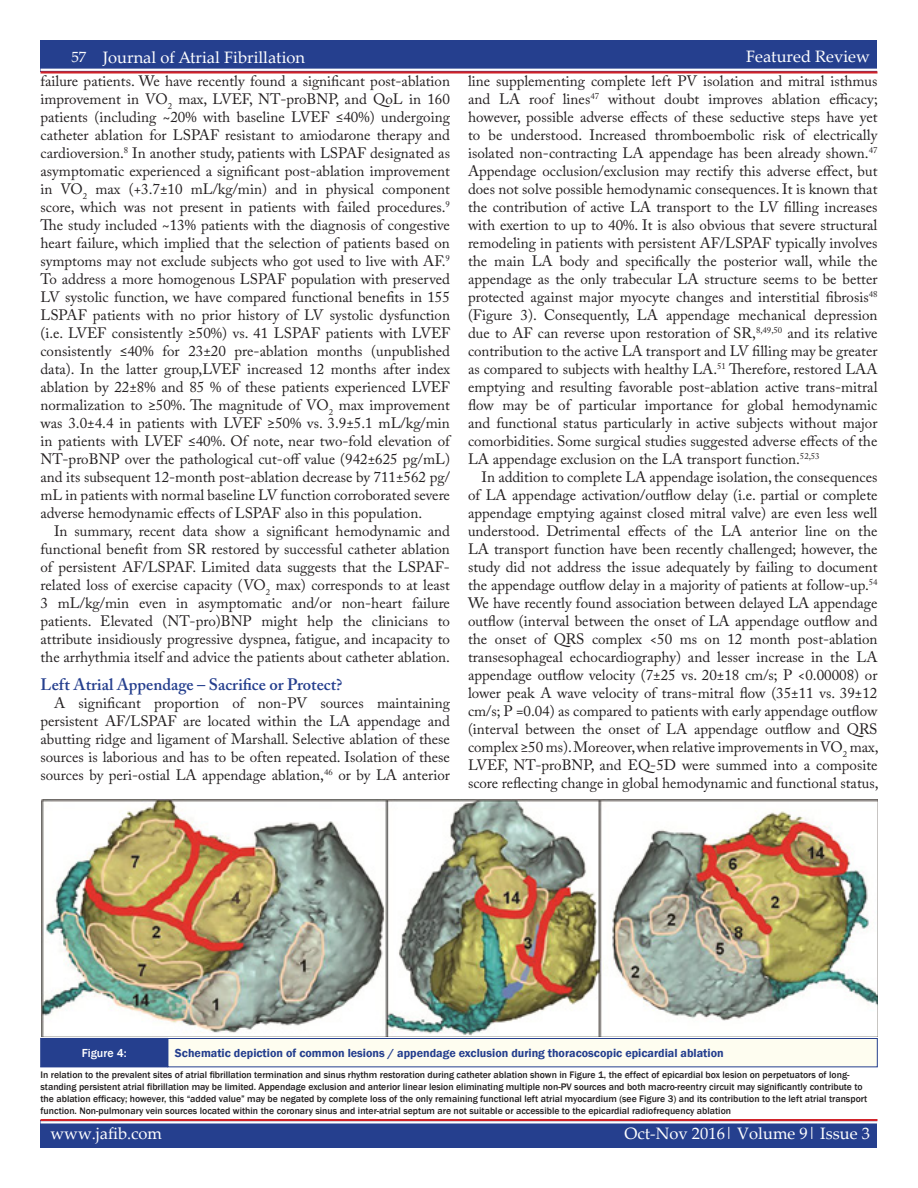
<style>
.page{position:relative;width:918px;height:1188px;background:#fff}
.page>*{position:absolute;margin:0;border:0;box-sizing:border-box;transform-origin:0 0}
.t1{font:16.5px "Palatino Linotype";color:#fff}
._10_Body_Text{font:600 16.5px "Adobe Caslon Pro";color:#253f8e}
._10_Body_Text-2{font:15px/18px "Adobe Caslon Pro";color:#231f20;text-align:justify}
.t2{font:600 12px "Franklin Gothic";color:#253f8e}
.t3{font:500 12px "Franklin Gothic";color:#fff}
.Figure_text{font:500 9.75px/11.7px "Franklin Gothic";color:#231f20}
</style>
<div class="page">
<div style="left:40px;top:1120px;width:838px;height:28px;background:#253f8e"></div>
<hr style="left:40px;top:1119px;width:838px;height:2px;background:#d1232a">
<hr style="left:40px;top:1121px;width:838px;height:3px;background:#fff">
<div style="left:40px;top:40px;width:838px;height:32px;background:#253f8e"></div>
<hr style="left:40px;top:71px;width:838px;height:3px;background:#d1232a">
<hr style="left:40px;top:69px;width:838px;height:2px;background:#fff">
<img style="left:41px;top:799px;width:837px;height:238px">
<div style="left:41px;top:1038px;width:127px;height:29px;background:#253f8e"></div>
<div style="left:168px;top:1039px;width:709px;height:28px;background:#fefdf0"></div>
<div style="left:168px;top:1038px;width:710px;height:29px;border:1px solid #253f8e"></div>
<p class="t1" style="left:746px;top:45px;width:125px">Featured Review</p>
<p class="_10_Body_Text-2" style="left:468px;top:72px;width:411px">line supplementing complete left PV isolation and mitral isthmus and LA roof lines<sup>47</sup> without doubt improves ablation efficacy; however, possible adverse effects of these seductive steps have yet to be understood. Increased thromboembolic risk of electrically isolated non-contracting LA appendage has been already shown.<sup>47<br></sup>Appendage occlusion/exclusion may rectify this adverse effect, but does not solve possible hemodynamic consequences. It is known that the contribution of active LA transport to the LV filling increases with exertion to up to 40%. It is also obvious that severe structural remodeling in patients with persistent AF/LSPAF typically involves the main LA body and specifically the posterior wall, while the appendage as the only trabecular LA structure seems to be better protected against major myocyte changes and interstitial fibrosis<sup>48 </sup>(Figure 3). Consequently, LA appendage mechanical depression due to AF can reverse upon restoration of SR,<sup>8,49,50</sup> and its relative contribution to the active LA transport and LV filling may be greater as compared to subjects with healthy LA.<sup>51</sup> Therefore, restored LAA emptying and resulting favorable post-ablation active trans-mitral flow may be of particular importance for global hemodynamic and functional status particularly in active subjects without major comorbidities. Some surgical studies suggested adverse effects of the LA appendage exclusion on the LA transport function.<sup>52,53</sup></p>
<p class="_10_Body_Text-2" style="left:468px;top:468px;width:412px;text-indent:14px">In addition to complete LA appendage isolation, the consequences of LA appendage activation/outflow delay (i.e. partial or complete appendage emptying against closed mitral valve) are even less well understood. Detrimental effects of the LA anterior line on the LA transport function have been recently challenged; however, the study did not address the issue adequately by failing to document the appendage outflow delay in a majority of patients at follow-up.<sup>54<br></sup>We have recently found association between delayed LA appendage outflow (interval between the onset of LA appendage outflow and the onset of QRS complex &lt;50 ms on 12 month post-ablation transesophageal echocardiography) and lesser increase in the LA appendage outflow velocity (7±25 vs. 20±18 cm/s; P &lt;0.00008) or lower peak A wave velocity of trans-mitral flow (35±11 vs. 39±12 cm/s; P =0.04) as compared to patients with early appendage outflow (interval between the onset of LA appendage outflow and QRS complex ≥50 ms). Moreover, when relative improvements in VO<sub>2</sub> max, LVEF, NT-proBNP, and EQ-5D were summed into a composite score reflecting change in global hemodynamic and functional status,</p>
<p class="t1" style="left:71px;top:48px;width:235px"><sup>57</sup> Journal of Atrial Fibrillation</p>
<p class="t1" style="left:746px;top:47px;width:125px">Featured Review</p>
<p class="_10_Body_Text-2" style="left:40px;top:72px;width:411px">failure patients. We have recently found a significant post-ablation improvement in VO<sub>2</sub> max, LVEF, NT-proBNP, and QoL in 160 patients (including ~20% with baseline LVEF ≤40%) undergoing catheter ablation for LSPAF resistant to amiodarone therapy and cardioversion.<sup>8</sup> In another study, patients with LSPAF designated as asymptomatic experienced a significant post-ablation improvement in VO<sub>2</sub> max (+3.7±10 mL/kg/min) and in physical component score, which was not present in patients with failed procedures.<sup>9<br></sup>The study included ~13% patients with the diagnosis of congestive heart failure, which implied that the selection of patients based on symptoms may not exclude subjects who got used to live with AF.<sup>9<br></sup>To address a more homogenous LSPAF population with preserved LV systolic function, we have compared functional benefits in 155<br>LSPAF patients with no prior history of LV systolic dysfunction (i.e. LVEF consistently ≥50%) vs. 41 LSPAF patients with LVEF consistently ≤40% for 23±20 pre-ablation months (unpublished data). In the latter group,LVEF increased 12 months after index ablation by 22±8% and 85 % of these patients experienced LVEF normalization to ≥50%. The magnitude of VO<sub>2</sub> max improvement was 3.0±4.4 in patients with LVEF ≥50% vs. 3.9±5.1 mL/kg/min in patients with LVEF ≤40%. Of note, near two-fold elevation of NT-proBNP over the pathological cut-off value (942±625 pg/mL) and its subsequent 12-month post-ablation decrease by 711±562 pg/ mL in patients with normal baseline LV function corroborated severe adverse hemodynamic effects of LSPAF also in this population.</p>
<p class="_10_Body_Text-2" style="left:40px;top:522px;width:411px;text-indent:14px">In summary, recent data show a significant hemodynamic and functional benefit from SR restored by successful catheter ablation of persistent AF/LSPAF. Limited data suggests that the LSPAF&shy;related loss of exercise capacity (VO<sub>2</sub> max) corresponds to at least 3 mL/kg/min even in asymptomatic and/or non-heart failure patients. Elevated (NT-pro)BNP might help the clinicians to attribute insidiously progressive dyspnea, fatigue, and incapacity to the arrhythmia itself and advice the patients about catheter ablation.</p>
<p class="_10_Body_Text" style="left:40px;top:675px;width:303px">Left Atrial Appendage – Sacrifice or Protect?</p>
<p class="_10_Body_Text-2" style="left:40px;top:694px;width:411px;text-indent:14px">A significant proportion of non-PV sources maintaining persistent AF/LSPAF are located within the LA appendage and abutting ridge and ligament of Marshall. Selective ablation of these sources is laborious and has to be often repeated. Isolation of these sources by peri-ostial LA appendage ablation,<sup>46</sup> or by LA anterior</p>
<p class="t3" style="left:82px;top:1045px;width:46px">Figure 4:</p>
<p class="t2" style="left:175px;top:1045px;width:550px">Schematic depiction of common lesions / appendage exclusion during thoracoscopic epicardial ablation</p>
<p class="Figure_text" style="left:40px;top:1069px;width:828px">In relation to the prevalent sites of atrial fibrillation termination and sinus rhythm restoration during catheter ablation shown in Figure 1, the effect of epicardial box lesion on perpetuators of long&shy;standing persistent atrial fibrillation may be limited. Appendage exclusion and anterior linear lesion eliminating multiple non-PV sources and both macro-reentry circuit may significantly contribute to the ablation efficacy; however, this “added value” may be negated by complete loss of the only remaining functional left atrial myocardium (see Figure 3) and its contribution to the left atrial transport function. Non-pulmonary vein sources located within the coronary sinus and inter-atrial septum are not suitable or accessible to the epicardial radiofrequency ablation</p>
<p class="t1" style="left:51px;top:1122px;width:113px">www.jafib.com</p>
<p class="t1" style="left:625px;top:1122px;width:247px">Oct-Nov 2016| Volume 9| Issue 3</p>
</div>
